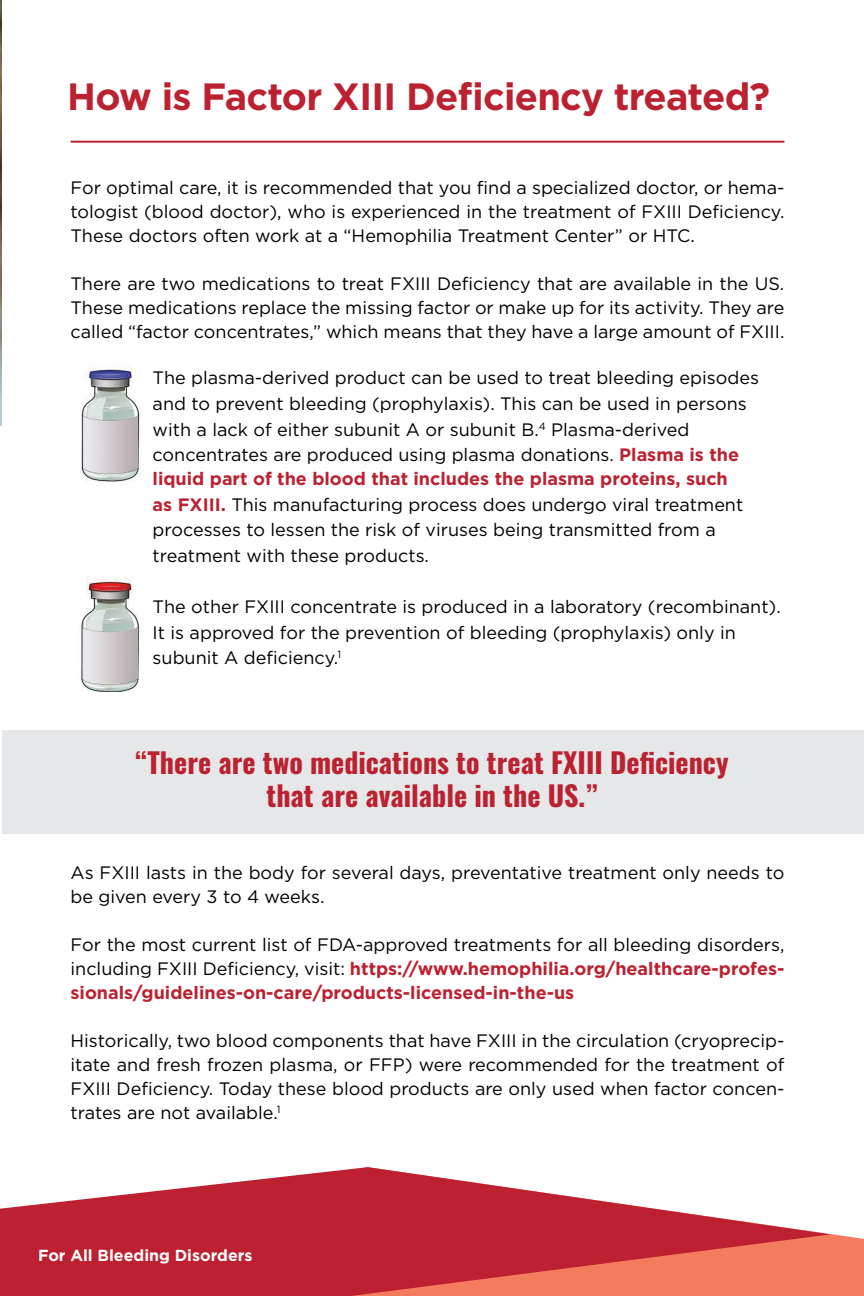
<style>
.page{position:relative;width:864px;height:1296px;background:#fff}
.page>*{position:absolute;margin:0;border:0;box-sizing:border-box;transform-origin:0 0}
.t1{font:700 38px "Gotham";letter-spacing:-.02em;color:#bc2130}
.t2{font:700 28px/33.6px "Oswald";color:#bc2130;text-align:center}
.t3{font:18px/24px "Gotham";color:#000;text-align:justify}
.t4{font:700 16px "Gotham";color:#fff}
.s1{font-weight:700}
.s2{font-weight:700;color:#bc2130}
</style>
<div class="page">
<div style="left:831px;top:1234px;width:33px;height:62px;background:#f47b5e"></div>
<svg style="left:0;top:1167px;width:831px;height:129px;fill:#bc2031"></svg>
<img style="left:0;top:0;width:2px;height:425px">
<hr style="left:71px;top:141px;width:713px;height:2px;background:#bc2130">
<div style="left:2px;top:730px;width:862px;height:104px;background:#e6e7e8"></div>
<img style="left:80px;top:365px;width:61px;height:117px">
<img style="left:80px;top:576px;width:60px;height:115px">
<h1 class="t1" style="left:67px;top:71px;width:704px">How is Factor XIII Deficiency treated?</h1>
<p class="t3" style="left:71px;top:176px;width:715px">For optimal care, it is recommended that you find a specialized doctor, or hema&shy;tologist (blood doctor), who is experienced in the treatment of FXIII Deficiency.<br>These doctors often work at a “Hemophilia Treatment Center” or HTC.</p>
<p class="t3" style="left:71px;top:272px;width:715px">There are two medications to treat FXIII Deficiency that are available in the US.<br>These medications replace the missing factor or make up for its activity. They are called “factor concentrates,” which means that they have a large amount of FXIII.</p>
<p class="t3" style="left:153px;top:365px;width:608px;line-height:25.4px;text-align:left;text-indent:-36px"><span class="s1">•</span> The plasma-derived product can be used to treat bleeding episodes and to prevent bleeding (prophylaxis). This can be used in persons with a lack of either subunit A or subunit B.<sup>4</sup> Plasma-derived concentrates are produced using plasma donations. <span class="s2">Plasma is the liquid part of the blood that includes the plasma proteins, such<br>as FXIII.</span> This manufacturing process does undergo viral treatment processes to lessen the risk of viruses being transmitted from a treatment with these products.</p>
<p class="t3" style="left:153px;top:594px;width:630px;line-height:25.6px;text-align:left">The other FXIII concentrate is produced in a laboratory (recombinant).<br>It is approved for the prevention of bleeding (prophylaxis) only in subunit A deficiency.<sup>1</sup></p>
<h2 class="t2" style="left:135px;top:747px;width:595px">“There are two medications to treat FXIII Deficiency that are available in the US.”</h2>
<p class="t3" style="left:71px;top:860px;width:715px">As FXIII lasts in the body for several days, preventative treatment only needs to be given every 3 to 4 weeks.</p>
<p class="t3" style="left:71px;top:932px;width:715px">For the most current list of FDA-approved treatments for all bleeding disorders, including FXIII Deficiency, visit: <span class="s2">https://www.hemophilia.org/healthcare-profes&shy;sionals/guidelines-on-care/products-licensed-in-the-us</span></p>
<p class="t3" style="left:71px;top:1028px;width:715px">Historically, two blood components that have FXIII in the circulation (cryoprecip&shy;itate and fresh frozen plasma, or FFP) were recommended for the treatment of FXIII Deficiency. Today these blood products are only used when factor concen&shy;trates are not available.<sup>1</sup></p>
<p class="t4" style="left:38px;top:1245px;width:216px">For All Bleeding Disorders</p>
</div>
